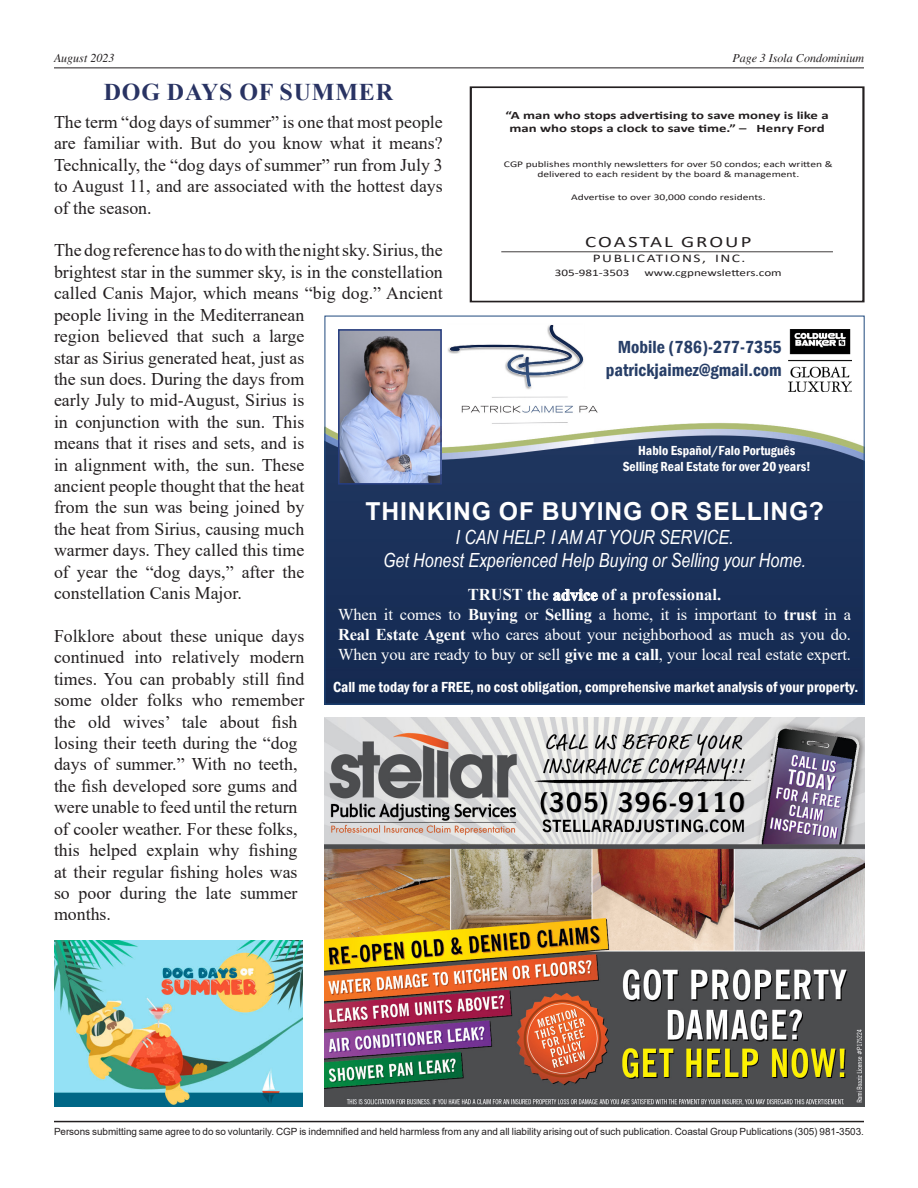
<style>
.page{position:relative;width:918px;height:1188px;background:#fff}
.page>*{position:absolute;margin:0;border:0;box-sizing:border-box;transform-origin:0 0}
.t1{font:700 24.75px "Arial";letter-spacing:.035em;color:#fff}
.t2{font:700 24px "Times New Roman";letter-spacing:.035em;color:#293363}
.t3{font:italic 19.5px/23.4px "Arial Narrow";color:#fff;text-align:center}
.t4{font:600 condensed 18px/22.5px "Franklin Gothic";color:#273e67;text-align:right}
.t5{font:17.85px/21.5px "Times New Roman";color:#231f20}
.t6{font:16.5px/19.8px "Times New Roman";letter-spacing:-.01em;color:#fff;text-align:center}
.t7{font:15.9px "Calibri";letter-spacing:.095em;color:#231f20;scale:1.32 1}
.t8{font:600 condensed 15px "Franklin Gothic";color:#fff}
.t9{font:600 condensed 13.5px/16.2px "Franklin Gothic";color:#fff;text-align:center}
.t10{font:italic 12px "Times";color:#231f20}
.t11{font:11.7px "Calibri";letter-spacing:.1em;color:#231f20;scale:1.32 1}
.t12{font:700 11.25px/13.5px "Calibri";color:#231f20;text-align:center;scale:1.32 1}
.t13{font:10.05px "Calibri";color:#231f20;scale:1.32 1}
.t14{font:9.9px "Arial";letter-spacing:-.005em;color:#231f20}
.t15{font:8.7px/10.5px "Calibri";color:#231f20;text-align:center;scale:1.32 1}
.s1{font-weight:700}
</style>
<div class="page">
<hr style="left:54px;top:68px;width:810px;height:1px;background:#231f20">
<hr style="left:54px;top:1121px;width:810px;height:1px;background:#231f20">
<img style="left:325px;top:718px;width:540px;height:389px">
<div style="left:470px;top:86px;width:394px;height:216px;border:2px solid #231f20"></div>
<hr style="left:501px;top:251px;width:332px;height:1px;background:#231f20">
<img style="left:327px;top:360px;width:536px;height:342px">
<img style="left:448px;top:325px;width:152px;height:101px">
<img style="left:341px;top:332px;width:98px;height:150px">
<div style="left:338px;top:329px;width:104px;height:156px;border:2px solid #263d81"></div>
<img style="left:788px;top:329px;width:63px;height:62px">
<img style="left:54px;top:941px;width:248px;height:166px">
<p class="t10" style="left:54px;top:52px;width:62px">August 2023</p>
<p class="t10" style="left:732px;top:52px;width:133px">Page 3 Isola Condominium</p>
<h2 class="t2" style="left:104px;top:74px;width:291px">DOG DAYS OF SUMMER</h2>
<p class="t5" style="left:54px;top:111px;width:390px;text-align:justify">The term “dog days of summer” is one that most people are familiar with. But do you know what it means?<br>Technically, the “dog days of summer” run from July 3 to August 11, and are associated with the hottest days of the season.</p>
<p class="t5" style="left:54px;top:239px;width:390px">The dog reference has to do with the night sky. Sirius, the brightest star in the summer sky, is in the constellation called Canis Major, which means “big dog.” Ancient people living in the Mediterranean<br>region believed that such a large<br>star as Sirius generated heat, just as<br>the sun does. During the days from<br>early July to mid-August, Sirius is<br>in conjunction with the sun. This<br>means that it rises and sets, and is<br>in alignment with, the sun. These<br>ancient people thought that the heat<br>from the sun was being joined by<br>the heat from Sirius, causing much<br>warmer days. They called this time<br>of year the “dog days,” after the<br>constellation Canis Major.</p>
<p class="t5" style="left:54px;top:625px;width:252px">Folklore about these unique days continued into relatively modern times. You can probably still find some older folks who remember the old wives’ tale about fish losing their teeth during the “dog days of summer.” With no teeth, the fish developed sore gums and were unable to feed until the return of cooler weather. For these folks, this helped explain why fishing at their regular fishing holes was so poor during the late summer months.</p>
<p class="t12" style="left:506px;top:108px;width:246px">“A man who stops advertising to save money is like a man who stops a clock to save time.” – Henry Ford</p>
<p class="t15" style="left:504px;top:158px;width:251px">CGP publishes monthly newsletters for over 50 condos; each written &amp; delivered to each resident by the board &amp; management.</p>
<p class="t15" style="left:571px;top:192px;width:149px">Advertise to over 30,000 condo residents.</p>
<p class="t7" style="left:585px;top:231px;width:127px">COASTAL GROUP</p>
<p class="t11" style="left:593px;top:250px;width:117px">PUBLICATIONS, INC.</p>
<p class="t13" style="left:555px;top:266px;width:58px">305-981-3503</p>
<p class="t13" style="left:645px;top:266px;width:106px">www.cgpnewsletters.com</p>
<p class="t4" style="left:606px;top:336px;width:177px">Mobile (786)-277-7355 patrickjaimez@gmail.com</p>
<p class="t9" style="left:623px;top:442px;width:190px">Hablo Español/Falo Português<br>Selling Real Estate for over 20 years!</p>
<h1 class="t1" style="left:365px;top:494px;width:460px">THINKING OF BUYING OR SELLING?</h1>
<p class="t3" style="left:383px;top:525px;width:425px">I CAN HELP. I AM AT YOUR SERVICE.<br>Get Honest Experienced Help Buying or Selling your Home.</p>
<p class="t6" style="left:338px;top:584px;width:515px"><span class="s1">TRUST the advice of a professional.<br></span>When it comes to <span class="s1">Buying</span> or <span class="s1">Selling</span> a home, it is important to <span class="s1">trust</span> in a <span class="s1">Real Estate Agent</span> who cares about your neighborhood as much as you do.<br>When you are ready to buy or sell <span class="s1">give me a call</span>, your local real estate expert.</p>
<p class="t8" style="left:333px;top:677px;width:527px">Call me today for a FREE, no cost obligation, comprehensive market analysis of your property.</p>
<p class="t14" style="left:54px;top:1124px;width:811px">Persons submitting same agree to do so voluntarily. CGP is indemnified and held harmless from any and all liability arising out of such publication. Coastal Group Publications (305) 981-3503.</p>
</div>
